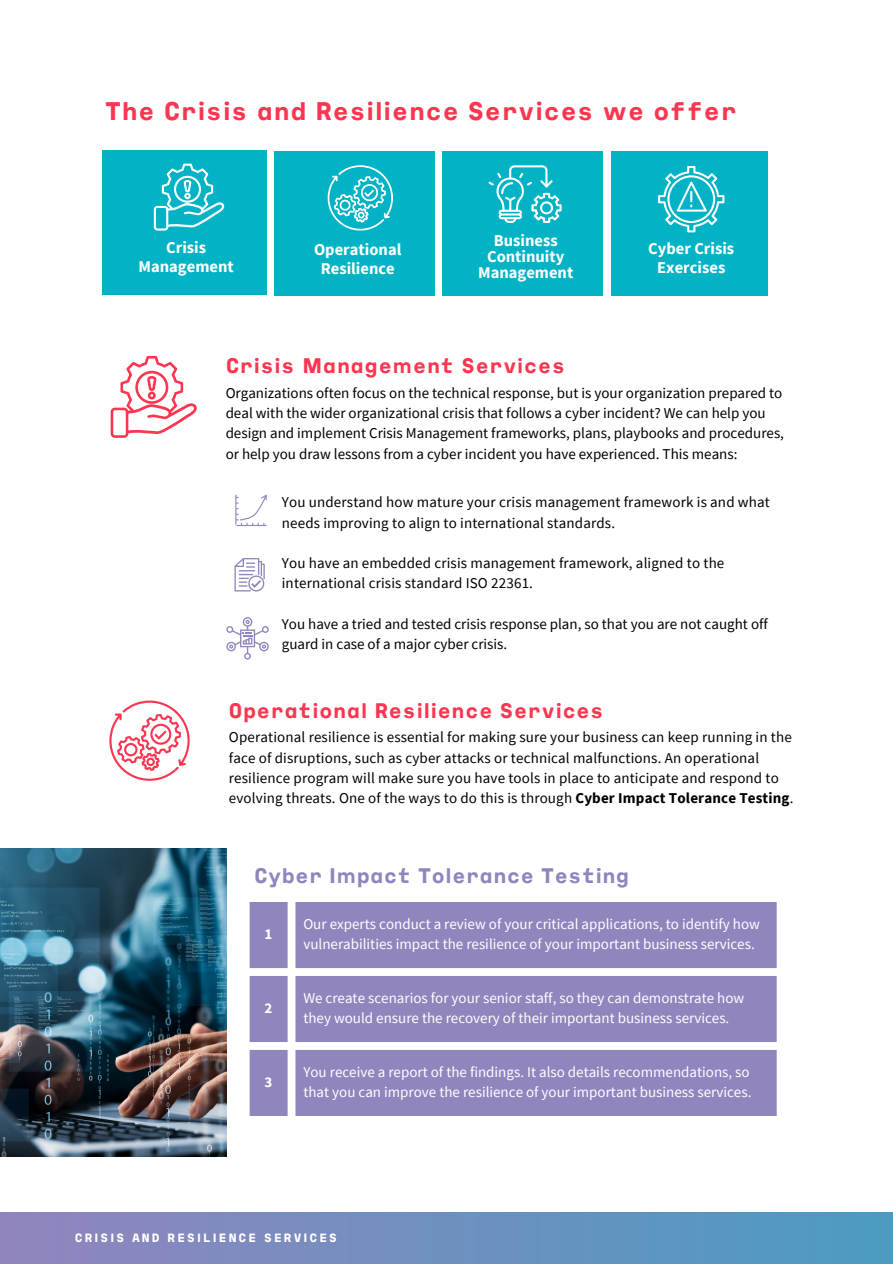
<style>
.page{position:relative;width:893px;height:1264px;background:#fff}
.page>*{position:absolute;margin:0;border:0;box-sizing:border-box;transform-origin:0 0}
.t1{font:700 expanded 25.5px "Bureau Veritas";letter-spacing:.01em;color:#fc3650}
.t2{font:700 expanded 21px "Bureau Veritas";letter-spacing:.01em;color:#fc3650}
.t3{font:700 expanded 21px "Bureau Veritas";color:#9185be}
.t4{font:700 16.5px/19.2px "Source Sans Pro";color:#fff;text-align:center}
.t5{font:15px/20.2px "Source Sans Pro";letter-spacing:.01em;color:#000}
.t6{font:15px/20.2px "Source Sans Pro";color:#fff}
.t7{font:700 15px "Source Sans Pro";color:#fff}
.t8{font:700 expanded 12px "Bureau Veritas";letter-spacing:.17em;color:#fff}
.s1{font-weight:700}
</style>
<div class="page">
<svg style="left:234px;top:558px;width:31px;height:33px"></svg>
<div style="left:102px;top:151px;width:164px;height:144px;background:#01b3c4"></div>
<div style="left:274px;top:151px;width:160px;height:144px;background:#01b3c4"></div>
<div style="left:442px;top:151px;width:161px;height:144px;background:#01b3c4"></div>
<div style="left:611px;top:151px;width:156px;height:144px;background:#01b3c4"></div>
<div style="left:6px;top:1212px;width:886px;height:51px;background:linear-gradient(to right,#9185be,#4b9bc1)"></div>
<svg style="left:488px;top:165px;width:73px;height:58px"></svg>
<svg style="left:658px;top:166px;width:66px;height:66px"></svg>
<img style="left:0;top:848px;width:226px;height:307px">
<svg style="left:154px;top:164px;width:71px;height:66px"></svg>
<svg style="left:327px;top:165px;width:66px;height:65px"></svg>
<svg style="left:111px;top:356px;width:86px;height:82px"></svg>
<svg style="left:109px;top:700px;width:80px;height:80px"></svg>
<svg style="left:226px;top:617px;width:43px;height:42px"></svg>
<svg style="left:249px;top:902px;width:527px;height:213px;background:#9a8fc3"></svg>
<svg style="left:235px;top:494px;width:32px;height:32px"></svg>
<h4 class="t1" style="left:105px;top:102px;width:633px">The Crisis and Resilience Services we offer</h4>
<h4 class="t4" style="left:139px;top:238px;width:97px">Crisis<br>Management</h4>
<h4 class="t4" style="left:314px;top:239px;width:89px">Operational<br>Resilience</h4>
<p class="t4" style="left:478px;top:232px;width:97px;line-height:15.8px">Business<br>Continuity<br>Management</p>
<h4 class="t4" style="left:648px;top:239px;width:87px">Cyber Crisis<br>Exercises</h4>
<p class="t2" style="left:226px;top:358px;width:341px">Crisis Management Services</p>
<p class="t5" style="left:226px;top:382px;width:560px">Organizations often focus on the technical response, but is your organization prepared to deal with the wider organizational crisis that follows a cyber incident? We can help you design and implement Crisis Management frameworks, plans, playbooks and procedures, or help you draw lessons from a cyber incident you have experienced. This means:</p>
<p class="t5" style="left:282px;top:492px;width:489px">You understand how mature your crisis management framework is and what needs improving to align to international standards.</p>
<p class="t5" style="left:282px;top:552px;width:444px">You have an embedded crisis management framework, aligned to the international crisis standard ISO 22361.</p>
<h4 class="t5" style="left:282px;top:613px;width:487px">You have a tried and tested crisis response plan, so that you are not caught off guard in case of a major cyber crisis.</h4>
<p class="t2" style="left:229px;top:703px;width:376px">Operational Resilience Services</p>
<p class="t5" style="left:229px;top:727px;width:566px">Operational resilience is essential for making sure your business can keep running in the face of disruptions, such as cyber attacks or technical malfunctions. An operational resilience program will make sure you have tools in place to anticipate and respond to evolving threats. One of the ways to do this is through <span class="s1">Cyber Impact Tolerance Testing</span>.</p>
<h3 class="t3" style="left:254px;top:868px;width:377px">Cyber Impact Tolerance Testing</h3>
<p class="t7" style="left:264px;top:924px;width:9px">1</p>
<p class="t6" style="left:303px;top:913px;width:458px">Our experts conduct a review of your critical applications, to identify how vulnerabilities impact the resilience of your important business services.</p>
<h3 class="t7" style="left:264px;top:998px;width:9px">2</h3>
<p class="t6" style="left:303px;top:987px;width:442px">We create scenarios for your senior staff, so they can demonstrate how they would ensure the recovery of their important business services.</p>
<h3 class="t7" style="left:264px;top:1072px;width:9px">3</h3>
<p class="t6" style="left:303px;top:1061px;width:449px">You receive a report of the findings. It also details recommendations, so that you can improve the resilience of your important business services.</p>
<p class="t8" style="left:75px;top:1233px;width:263px">CRISIS AND RESILIENCE SERVICES</p>
<h1 class="t8" style="left:103px;top:1233px;width:116px">NIS2 DIENSTEN</h1>
</div>
